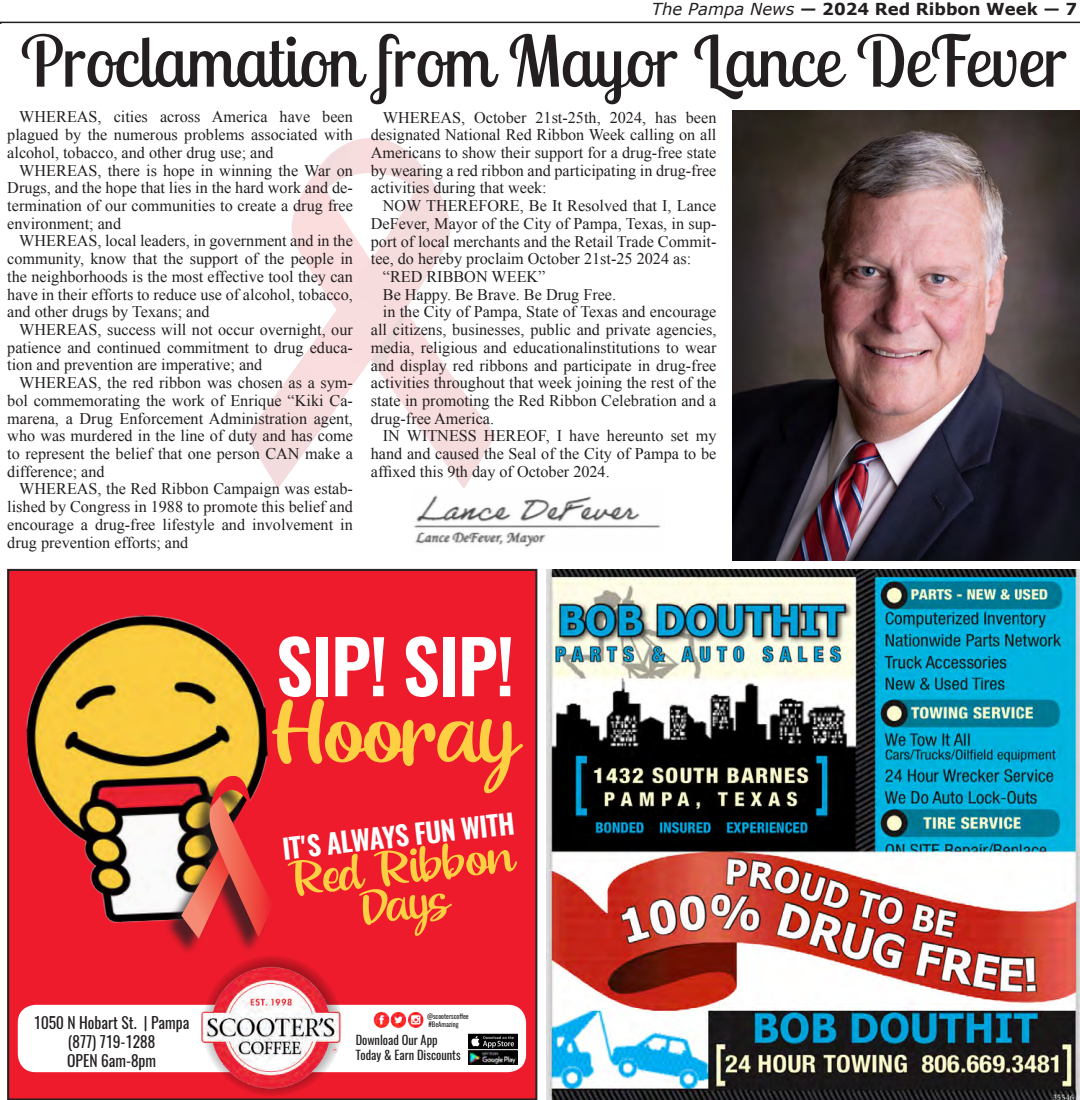
<style>
.page{position:relative;width:1080px;height:1100px;background:#fff}
.page>*{position:absolute;margin:0;border:0;box-sizing:border-box;transform-origin:0 0}
.t1{font:87.15px "Beloved Teacher";letter-spacing:-.02em;color:#fdd043}
.t2{font:600 73.05px "Oswald";letter-spacing:-.02em;color:#fff}
.HeadGarm{font:70.5px "Lobster Two";letter-spacing:-.01em;color:#231f20}
.t3{font:48.15px/36.6px "Beloved Teacher";color:#fdd043;text-align:center}
.t4{font:600 27.15px "Oswald";color:#fff}
.t5{font:700 16.5px "Verdana";color:#231f20}
.t6{font:16.2px/17.7px "Times New Roman";color:#231f20;text-align:justify}
.t7{font:15.6px/18.8px "Oswald";color:#231f20;text-align:center}
.t8{font:12.45px/14.9px "Oswald";color:#231f20}
.t9{font:6.75px/8.1px "Oswald";color:#231f20}
.s1{font-weight:400;font-style:italic}
</style>
<div class="page">
<svg style="left:331px;top:138px;width:80px;height:16px"></svg>
<svg style="left:456px;top:381px;width:40px;height:108px"></svg>
<svg style="left:246px;top:154px;width:210px;height:335px"></svg>
<hr style="left:0;top:22px;width:1080px;height:1px;background:#231f20">
<img style="left:546px;top:569px;width:534px;height:530px">
<div style="left:8px;top:570px;width:528px;height:529px;background:#ee1b2c"></div>
<div style="left:18px;top:1004px;width:508px;height:68px;background:#fff;border-radius:18px"></div>
<svg style="left:202px;top:955px;width:141px;height:141px"></svg>
<img style="left:196px;top:963px;width:153px;height:127px">
<img style="left:468px;top:1033px;width:50px;height:31px">
<img style="left:374px;top:1011px;width:50px;height:17px">
<img style="left:26px;top:615px;width:242px;height:308px">
<div style="left:164px;top:779px;width:107px;height:177px;background:#231f20;opacity:.75"></div>
<img style="left:181px;top:775px;width:90px;height:163px">
<img style="left:732px;top:111px;width:348px;height:449px">
<img style="left:414px;top:495px;width:247px;height:52px">
<p class="t5" style="left:652px;top:-1px;width:427px"><span class="s1">The Pampa News</span> — 2024 Red Ribbon Week — 7</p>
<p class="HeadGarm" style="left:20px;top:16px;width:1048px">Proclamation from Mayor Lance DeFever</p>
<p class="t6" style="left:7px;top:108px;width:347px;text-indent:12px">WHEREAS, cities across America have been plagued by the numerous problems associated with alcohol, tobacco, and other drug use; and</p>
<p class="t6" style="left:7px;top:161px;width:347px;text-indent:12px">WHEREAS, there is hope in winning the War on Drugs, and the hope that lies in the hard work and de&shy;termination of our communities to create a drug free environment; and</p>
<p class="t6" style="left:7px;top:232px;width:347px;text-indent:12px">WHEREAS, local leaders, in government and in the community, know that the support of the people in the neighborhoods is the most effective tool they can have in their efforts to reduce use of alcohol, tobacco, and other drugs by Texans; and</p>
<p class="t6" style="left:7px;top:320px;width:347px;text-indent:12px">WHEREAS, success will not occur overnight, our patience and continued commitment to drug educa&shy;tion and prevention are imperative; and</p>
<p class="t6" style="left:7px;top:373px;width:347px;text-indent:12px">WHEREAS, the red ribbon was chosen as a sym&shy;bol commemorating the work of Enrique “Kiki Ca&shy;marena, a Drug Enforcement Administration agent, who was murdered in the line of duty and has come to represent the belief that one person CAN make a difference; and</p>
<p class="t6" style="left:7px;top:480px;width:347px;text-indent:12px">WHEREAS, the Red Ribbon Campaign was estab&shy;lished by Congress in 1988 to promote this belief and encourage a drug-free lifestyle and involvement in drug prevention efforts; and</p>
<p class="t6" style="left:371px;top:108px;width:347px;text-indent:12px">WHEREAS, October 21st-25th, 2024, has been designated National Red Ribbon Week calling on all Americans to show their support for a drug-free state by wearing a red ribbon and participating in drug-free activities during that week:</p>
<p class="t6" style="left:371px;top:197px;width:347px;text-indent:12px">NOW THEREFORE, Be It Resolved that I, Lance DeFever, Mayor of the City of Pampa, Texas, in sup&shy;port of local merchants and the Retail Trade Commit&shy;tee, do hereby proclaim October 21st-25 2024 as:</p>
<p class="t6" style="left:383px;top:267px;width:164px">“RED RIBBON WEEK”</p>
<p class="t6" style="left:383px;top:285px;width:235px">Be Happy. Be Brave. Be Drug Free.</p>
<p class="t6" style="left:371px;top:303px;width:347px;text-indent:12px">in the City of Pampa, State of Texas and encourage all citizens, businesses, public and private agencies, media, religious and educationalinstitutions to wear and display red ribbons and participate in drug-free activities throughout that week joining the rest of the state in promoting the Red Ribbon Celebration and a drug-free America.</p>
<p class="t6" style="left:371px;top:427px;width:347px;text-indent:12px">IN WITNESS HEREOF, I have hereunto set my hand and caused the Seal of the City of Pampa to be affixed this 9th day of October 2024.</p>
<p class="t7" style="left:34px;top:1012px;width:157px">1050 N Hobart St. | Pampa (877) 719-1288<br>OPEN 6am-8pm</p>
<p class="t2" style="left:276px;top:628px;width:240px">SIP! SIP!</p>
<p class="t1" style="left:272px;top:691px;width:249px">Hooray</p>
<p class="t4" style="left:281px;top:834px;width:235px;rotate:-6deg">IT'S ALWAYS FUN WITH</p>
<p class="t3" style="left:288px;top:865px;width:227px;rotate:-6deg">Red Ribbon<br>Days</p>
<p class="t9" style="left:427px;top:1011px;width:43px">@scooterscoffee #BeAmazing</p>
<p class="t8" style="left:356px;top:1031px;width:106px">Download Our App<br>Today &amp; Earn Discounts</p>
</div>
